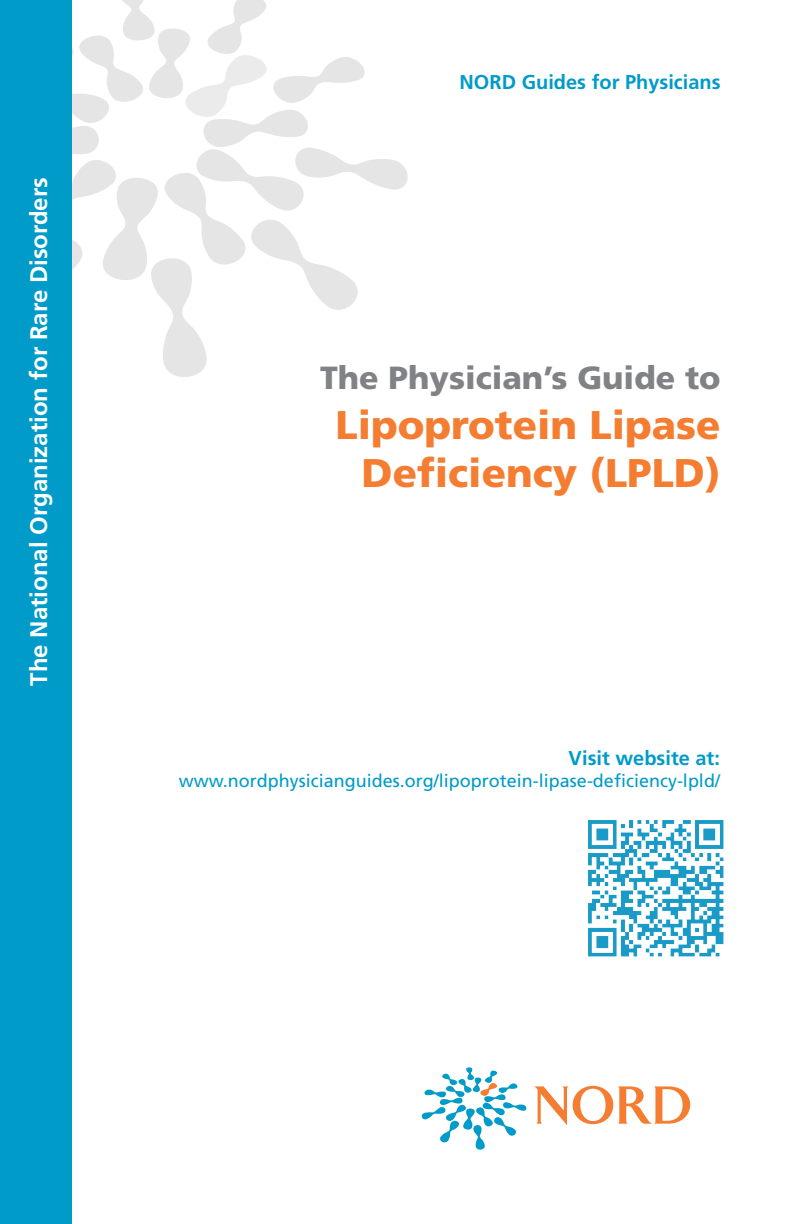
<style>
.page{position:relative;width:792px;height:1224px;background:#fff}
.page>*{position:absolute;margin:0;border:0;box-sizing:border-box;transform-origin:0 0}
.t1{font:900 40px/48px "Frutiger";color:#f47d31;text-align:right}
.t2{font:900 32px "Frutiger";color:#808285}
.t3{font:700 24px "Frutiger";color:#fff}
.t4{font:700 20px "Frutiger";color:#009bc8}
.t5{font:18px "Frutiger";color:#009bc8}
</style>
<div class="page">
<svg style="left:72px;top:0;width:336px;height:377px"></svg>
<div style="left:0;top:0;width:72px;height:1224px;background:#009bc8"></div>
<svg style="left:534px;top:1086px;width:156px;height:39px"></svg>
<svg style="left:422px;top:1067px;width:104px;height:83px"></svg>
<img style="left:588px;top:820px;width:136px;height:137px">
<h3 class="t3" style="left:25px;top:686px;width:510px;rotate:-90deg">The National Organization for Rare Disorders</h3>
<p class="t4" style="left:460px;top:70px;width:263px">NORD Guides for Physicians</p>
<h2 class="t2" style="left:320px;top:359px;width:402px">The Physician’s Guide to</h2>
<h1 class="t1" style="left:335px;top:401px;width:387px">Lipoprotein Lipase<br>Deficiency (LPLD)</h1>
<p class="t4" style="left:569px;top:746px;width:153px">Visit website at:</p>
<p class="t5" style="left:179px;top:770px;width:543px">www.nordphysicianguides.org/lipoprotein-lipase-deficiency-lpld/</p>
</div>
